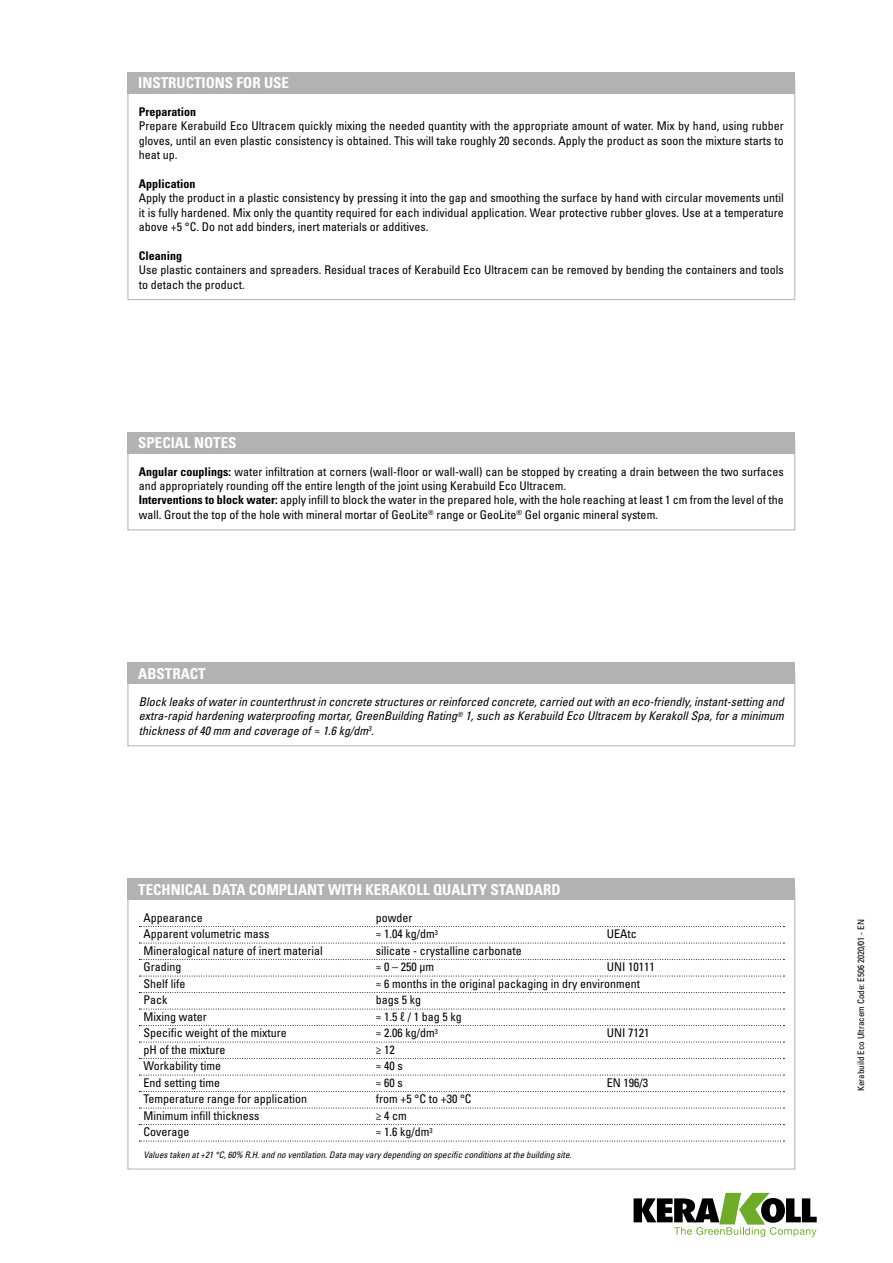
<style>
.page{position:relative;width:893px;height:1263px;background:#fff}
.page>*{position:absolute;margin:0;border:0;box-sizing:border-box;transform-origin:0 0}
.t1{font:700 condensed 15px "Univers LT Std";color:#fff}
.t2{font:condensed 12px/14.4px "Univers LT Std";color:#000;text-align:justify}
.t3{font:italic condensed 12px/14.4px "Univers LT Std";color:#000;text-align:justify}
.t4{font:700 condensed 12px "Univers LT Std";color:#000}
.t5{font:italic condensed 9px "Univers LT Std";color:#000}
.t6{font:condensed 9px "Univers LT Std";color:#000}
.s1{font-weight:700}
</style>
<div class="page">
<svg style="left:634px;top:1193px;width:183px;height:44px"></svg>
<div style="left:128px;top:72px;width:667px;height:22px;background:#b3b2b2"></div>
<div style="left:128px;top:441px;width:667px;height:89px;border:1px solid #b3b2b2"></div>
<div style="left:128px;top:432px;width:667px;height:21px;background:#b3b2b2"></div>
<div style="left:128px;top:671px;width:667px;height:75px;border:1px solid #b3b2b2"></div>
<div style="left:128px;top:662px;width:667px;height:22px;background:#b3b2b2"></div>
<svg style="left:139px;top:926px;width:645px;height:1px"></svg>
<svg style="left:139px;top:943px;width:645px;height:1px"></svg>
<svg style="left:139px;top:959px;width:645px;height:1px"></svg>
<svg style="left:139px;top:976px;width:645px;height:1px"></svg>
<svg style="left:139px;top:992px;width:645px;height:1px"></svg>
<svg style="left:139px;top:1009px;width:645px;height:1px"></svg>
<svg style="left:139px;top:1025px;width:645px;height:1px"></svg>
<svg style="left:139px;top:1042px;width:645px;height:1px"></svg>
<svg style="left:139px;top:1058px;width:645px;height:1px"></svg>
<svg style="left:139px;top:1075px;width:645px;height:1px"></svg>
<svg style="left:139px;top:1091px;width:645px;height:1px"></svg>
<svg style="left:139px;top:1108px;width:645px;height:1px"></svg>
<svg style="left:139px;top:1124px;width:645px;height:1px"></svg>
<svg style="left:139px;top:1141px;width:645px;height:1px"></svg>
<div style="left:128px;top:878px;width:667px;height:22px;background:#b3b2b2"></div>
<p class="t1" style="left:138px;top:74px;width:152px">INSTRUCTIONS FOR USE</p>
<p class="t4" style="left:139px;top:104px;width:59px">Preparation</p>
<p class="t2" style="left:139px;top:119px;width:646px">Prepare Kerabuild Eco Ultracem quickly mixing the needed quantity with the appropriate amount of water. Mix by hand, using rubber gloves, until an even plastic consistency is obtained. This will take roughly 20 seconds. Apply the product as soon the mixture starts to heat up.</p>
<p class="t4" style="left:139px;top:176px;width:58px">Application</p>
<p class="t2" style="left:139px;top:191px;width:646px">Apply the product in a plastic consistency by pressing it into the gap and smoothing the surface by hand with circular movements until it is fully hardened. Mix only the quantity required for each individual application. Wear protective rubber gloves. Use at a temperature above +5 °C. Do not add binders, inert materials or additives.</p>
<p class="t4" style="left:139px;top:248px;width:45px">Cleaning</p>
<p class="t2" style="left:139px;top:263px;width:646px">Use plastic containers and spreaders. Residual traces of Kerabuild Eco Ultracem can be removed by bending the containers and tools to detach the product.</p>
<p class="t1" style="left:138px;top:434px;width:100px">SPECIAL NOTES</p>
<p class="t2" style="left:139px;top:464px;width:646px;text-align:left"><span class="s1">Angular couplings:</span> water infiltration at corners (wall-floor or wall-wall) can be stopped by creating a drain between the two surfaces and appropriately rounding off the entire length of the joint using Kerabuild Eco Ultracem.<br><span class="s1">Interventions to block water:</span> apply infill to block the water in the prepared hole, with the hole reaching at least 1 cm from the level of the wall. Grout the top of the hole with mineral mortar of GeoLite<sup>®</sup> range or GeoLite<sup>®</sup> Gel organic mineral system.</p>
<p class="t1" style="left:138px;top:664px;width:69px">ABSTRACT</p>
<p class="t3" style="left:139px;top:694px;width:646px">Block leaks of water in counterthrust in concrete structures or reinforced concrete, carried out with an eco-friendly, instant-setting and extra-rapid hardening waterproofing mortar, GreenBuilding Rating<sup>®</sup> 1, such as Kerabuild Eco Ultracem by Kerakoll Spa, for a minimum thickness of 40 mm and coverage of ≈ 1.6 kg/dm<sup>3</sup>.</p>
<p class="t1" style="left:138px;top:880px;width:424px">TECHNICAL DATA COMPLIANT WITH KERAKOLL QUALITY STANDARD</p>
<p class="t2" style="left:143px;top:910px;width:61px">Appearance</p>
<p class="t2" style="left:376px;top:910px;width:38px">powder</p>
<p class="t2" style="left:143px;top:927px;width:127px">Apparent volumetric mass</p>
<p class="t2" style="left:376px;top:927px;width:63px">≈ 1.04 kg/dm<sup>3</sup></p>
<p class="t2" style="left:607px;top:927px;width:31px">UEAtc</p>
<p class="t2" style="left:143px;top:943px;width:181px">Mineralogical nature of inert material</p>
<p class="t2" style="left:376px;top:943px;width:147px">silicate - crystalline carbonate</p>
<p class="t2" style="left:143px;top:960px;width:39px">Grading</p>
<p class="t2" style="left:376px;top:960px;width:60px">≈ 0 – 250 µm</p>
<p class="t2" style="left:607px;top:960px;width:49px">UNI 10111</p>
<p class="t2" style="left:143px;top:976px;width:43px">Shelf life</p>
<p class="t2" style="left:376px;top:976px;width:266px">≈ 6 months in the original packaging in dry environment</p>
<p class="t2" style="left:143px;top:993px;width:25px">Pack</p>
<p class="t2" style="left:376px;top:993px;width:47px">bags 5 kg</p>
<p class="t2" style="left:143px;top:1009px;width:65px">Mixing water</p>
<p class="t2" style="left:376px;top:1009px;width:87px">≈ 1.5 ℓ / 1 bag 5 kg</p>
<p class="t2" style="left:143px;top:1026px;width:145px">Specific weight of the mixture</p>
<p class="t2" style="left:376px;top:1026px;width:63px">≈ 2.06 kg/dm<sup>3</sup></p>
<p class="t2" style="left:607px;top:1026px;width:44px">UNI 7121</p>
<p class="t2" style="left:143px;top:1042px;width:83px">pH of the mixture</p>
<p class="t2" style="left:376px;top:1042px;width:20px">≥ 12</p>
<p class="t2" style="left:143px;top:1059px;width:79px">Workability time</p>
<p class="t2" style="left:376px;top:1059px;width:28px">≈ 40 s</p>
<p class="t2" style="left:143px;top:1075px;width:78px">End setting time</p>
<p class="t2" style="left:376px;top:1075px;width:28px">≈ 60 s</p>
<p class="t2" style="left:607px;top:1075px;width:43px">EN 196/3</p>
<p class="t2" style="left:143px;top:1092px;width:165px">Temperature range for application</p>
<p class="t2" style="left:376px;top:1092px;width:97px">from +5 °C to +30 °C</p>
<p class="t2" style="left:143px;top:1108px;width:117px">Minimum infill thickness</p>
<p class="t2" style="left:376px;top:1108px;width:32px">≥ 4 cm</p>
<p class="t2" style="left:143px;top:1125px;width:47px">Coverage</p>
<p class="t2" style="left:376px;top:1125px;width:58px">≈ 1.6 kg/dm<sup>3</sup></p>
<p class="t5" style="left:143px;top:1149px;width:430px">Values taken at +21 °C, 60% R.H. and no ventilation. Data may vary depending on specific conditions at the building site.</p>
<p class="t6" style="left:855px;top:1091px;width:173px;rotate:-90deg">Kerabuild Eco Ultracem Code: E506 2020/01 - EN</p>
</div>
